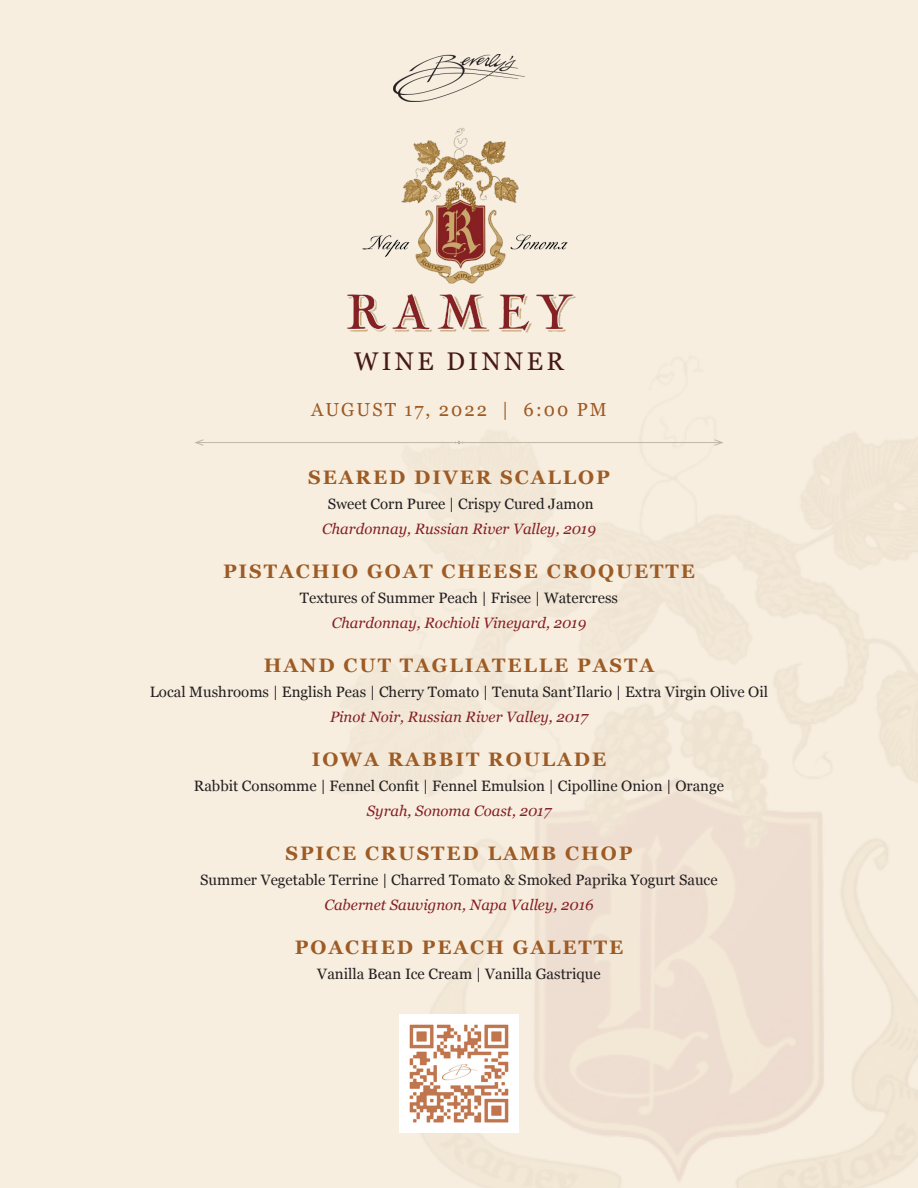
<style>
.page{position:relative;width:918px;height:1188px;background:#f7eee0}
.page>*{position:absolute;margin:0;border:0;box-sizing:border-box;transform-origin:0 0}
.t1{font:25.5px "Georgia";letter-spacing:.14em;color:#461916}
.t2{font:700 19.5px "Georgia";letter-spacing:.1em;color:#9d5b25}
.t3{font:18.9px "Georgia";letter-spacing:.11em;color:#9d5b25}
.list_items{font:15px "Georgia";color:#231f20}
.list_items-2{font:italic 15px "Georgia";color:#862023}
</style>
<div class="page">
<img style="left:335px;top:364px;width:583px;height:824px">
<img style="left:394px;top:54px;width:130px;height:48px">
<img style="left:346px;top:127px;width:230px;height:206px">
<hr style="left:196px;top:442px;width:526px;height:1px;background:#bfb6a3">
<svg style="left:195px;top:440px;width:9px;height:6px"></svg>
<svg style="left:714px;top:440px;width:9px;height:6px"></svg>
<svg style="left:455px;top:441px;width:8px;height:4px"></svg>
<img style="left:400px;top:1014px;width:118px;height:119px">
<p class="t1" style="left:354px;top:343px;width:211px">WINE DINNER</p>
<p class="t3" style="left:311px;top:395px;width:297px">AUGUST 17, 2022 | 6:00 PM</p>
<p class="t2" style="left:308px;top:463px;width:303px">SEARED DIVER SCALLOP</p>
<p class="list_items" style="left:328px;top:493px;width:267px">Sweet Corn Puree | Crispy Cured Jamon</p>
<p class="list_items-2" style="left:322px;top:518px;width:275px">Chardonnay, Russian River Valley, 2019</p>
<p class="t2" style="left:223px;top:557px;width:473px">PISTACHIO GOAT CHEESE CROQUETTE</p>
<p class="list_items" style="left:300px;top:587px;width:320px">Textures of Summer Peach | Frisee | Watercress</p>
<p class="list_items-2" style="left:332px;top:612px;width:256px">Chardonnay, Rochioli Vineyard, 2019</p>
<p class="t2" style="left:264px;top:651px;width:392px">HAND CUT TAGLIATELLE PASTA</p>
<p class="list_items" style="left:150px;top:681px;width:620px">Local Mushrooms | English Peas | Cherry Tomato | Tenuta Sant’Ilario | Extra Virgin Olive Oil</p>
<p class="list_items-2" style="left:330px;top:706px;width:259px">Pinot Noir, Russian River Valley, 2017</p>
<p class="t2" style="left:312px;top:744px;width:296px">IOWA RABBIT ROULADE</p>
<p class="list_items" style="left:194px;top:775px;width:532px">Rabbit Consomme | Fennel Confit | Fennel Emulsion | Cipolline Onion | Orange</p>
<p class="list_items-2" style="left:367px;top:800px;width:186px">Syrah, Sonoma Coast, 2017</p>
<p class="t2" style="left:285px;top:838px;width:349px">SPICE CRUSTED LAMB CHOP</p>
<p class="list_items" style="left:200px;top:869px;width:519px">Summer Vegetable Terrine | Charred Tomato &amp; Smoked Paprika Yogurt Sauce</p>
<p class="list_items-2" style="left:324px;top:894px;width:271px">Cabernet Sauvignon, Napa Valley, 2016</p>
<p class="t2" style="left:295px;top:932px;width:330px">POACHED PEACH GALETTE</p>
<p class="list_items" style="left:317px;top:963px;width:285px">Vanilla Bean Ice Cream | Vanilla Gastrique</p>
</div>
